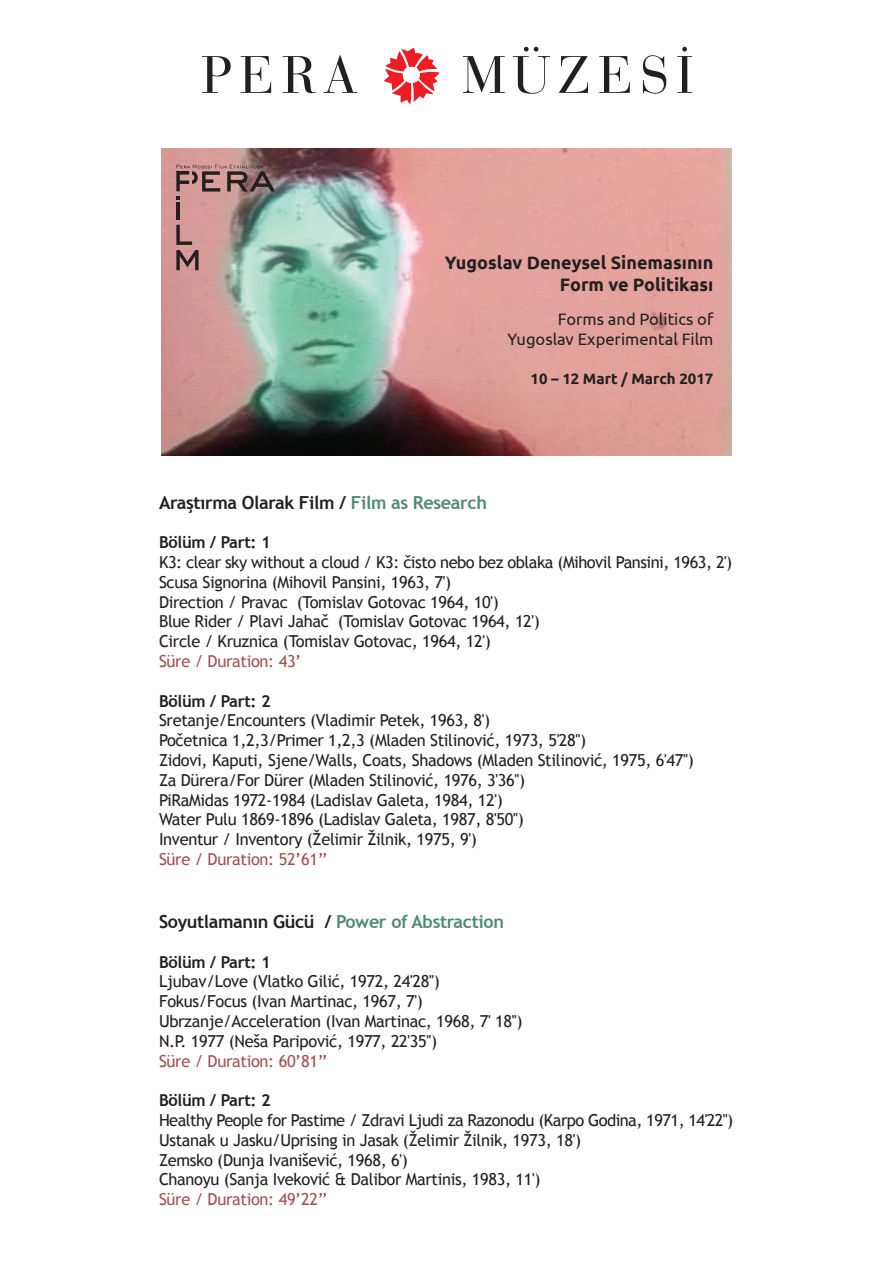
<style>
.page{position:relative;width:893px;height:1263px;background:#fff}
.page>*{position:absolute;margin:0;border:0;box-sizing:border-box;transform-origin:0 0}
.t1{font:700 18px/21.6px "Ubuntu";color:#231f20;text-align:right}
.t2{font:700 18px "Trebuchet MS";letter-spacing:-.02em;color:#508a75}
.t3{font:700 18px "Trebuchet MS";letter-spacing:-.02em;color:#231f20}
.t4{font:16.5px/19.8px "Trebuchet MS";letter-spacing:-.02em;color:#231f20}
.t5{font:16.5px "Trebuchet MS";letter-spacing:-.02em;color:#a34f50}
.t6{font:700 16.5px "Trebuchet MS";letter-spacing:-.02em;color:#231f20}
.t7{font:16.5px/19.8px "Ubuntu";color:#231f20;text-align:right}
.t8{font:700 15px "Ubuntu";color:#231f20}
.s1{color:#508a75}
.s2{color:#231f20}
</style>
<div class="page">
<svg style="left:202px;top:56px;width:29px;height:37px"></svg>
<svg style="left:241px;top:56px;width:30px;height:37px"></svg>
<svg style="left:283px;top:56px;width:33px;height:37px"></svg>
<svg style="left:324px;top:55px;width:33px;height:38px"></svg>
<svg style="left:463px;top:56px;width:42px;height:37px"></svg>
<svg style="left:513px;top:47px;width:37px;height:47px"></svg>
<svg style="left:559px;top:56px;width:29px;height:37px"></svg>
<svg style="left:599px;top:56px;width:31px;height:37px"></svg>
<svg style="left:643px;top:55px;width:23px;height:39px"></svg>
<svg style="left:677px;top:47px;width:15px;height:46px"></svg>
<svg style="left:384px;top:48px;width:56px;height:56px"></svg>
<img style="left:161px;top:149px;width:570px;height:306px">
<hr style="left:176px;top:202px;width:4px;height:18px;background:#231f20">
<svg style="left:176px;top:225px;width:23px;height:45px"></svg>
<svg style="left:176px;top:165px;width:99px;height:35px;background:#94716f"></svg>
<p class="t1" style="left:445px;top:251px;width:270px">Yugoslav Deneysel Sinemasının<br>Form ve Politikası</p>
<p class="t7" style="left:507px;top:308px;width:208px">Forms and Politics of<br>Yugoslav Experimental Film</p>
<p class="t8" style="left:531px;top:370px;width:184px">10 – 12 Mart / March 2017</p>
<p class="t3" style="left:159px;top:491px;width:329px">Araştırma Olarak Film / <span class="s1">Film as Research</span></p>
<p class="t6" style="left:159px;top:532px;width:113px">Bölüm / Part: 1</p>
<p class="t4" style="left:159px;top:552px;width:575px">K3: clear sky without a cloud / K3: čisto nebo bez oblaka (Mihovil Pansini, 1963, 2')<br>Scusa Signorina (Mihovil Pansini, 1963, 7')<br>Direction / Pravac (Tomislav Gotovac 1964, 10')<br>Blue Rider / Plavi Jahač (Tomislav Gotovac 1964, 12')<br>Circle / Kruznica (Tomislav Gotovac, 1964, 12')</p>
<p class="t5" style="left:159px;top:651px;width:144px">Süre / Duration: 43’</p>
<p class="t6" style="left:159px;top:690px;width:113px">Bölüm / Part: 2</p>
<p class="t4" style="left:159px;top:711px;width:536px">Sretanje/Encounters (Vladimir Petek, 1963, 8')<br>Početnica 1,2,3/Primer 1,2,3 (Mladen Stilinović, 1973, 5'28'')<br>Zidovi, Kaputi, Sjene/Walls, Coats, Shadows (Mladen Stilinović, 1975, 6'47'')<br>Za Dürera/For Dürer (Mladen Stilinović, 1976, 3'36'')<br>PiRaMidas 1972-1984 (Ladislav Galeta, 1984, 12')<br>Water Pulu 1869-1896 (Ladislav Galeta, 1987, 8'50'')<br>Inventur / Inventory (Želimir Žilnik, 1975, 9')</p>
<p class="t5" style="left:159px;top:849px;width:170px">Süre / Duration: 52’61’’</p>
<p class="t2" style="left:159px;top:910px;width:346px"><span class="s2">Soyutlamanın Gücü /</span> Power of Abstraction</p>
<p class="t6" style="left:159px;top:951px;width:113px">Bölüm / Part: 1</p>
<p class="t4" style="left:159px;top:972px;width:365px">Ljubav/Love (Vlatko Gilić, 1972, 24'28'')<br>Fokus/Focus (Ivan Martinac, 1967, 7')<br>Ubrzanje/Acceleration (Ivan Martinac, 1968, 7' 18'')<br>N.P. 1977 (Neša Paripović, 1977, 22'35'')</p>
<p class="t5" style="left:159px;top:1051px;width:170px">Süre / Duration: 60’81’’</p>
<p class="t6" style="left:159px;top:1090px;width:113px">Bölüm / Part: 2</p>
<p class="t4" style="left:159px;top:1110px;width:576px">Healthy People for Pastime / Zdravi Ljudi za Razonodu (Karpo Godina, 1971, 14'22'')<br>Ustanak u Jasku/Uprising in Jasak (Želimir Žilnik, 1973, 18')<br>Zemsko (Dunja Ivanišević, 1968, 6')<br>Chanoyu (Sanja Iveković &amp; Dalibor Martinis, 1983, 11')</p>
<p class="t5" style="left:159px;top:1189px;width:170px">Süre / Duration: 49’22’’</p>
</div>
